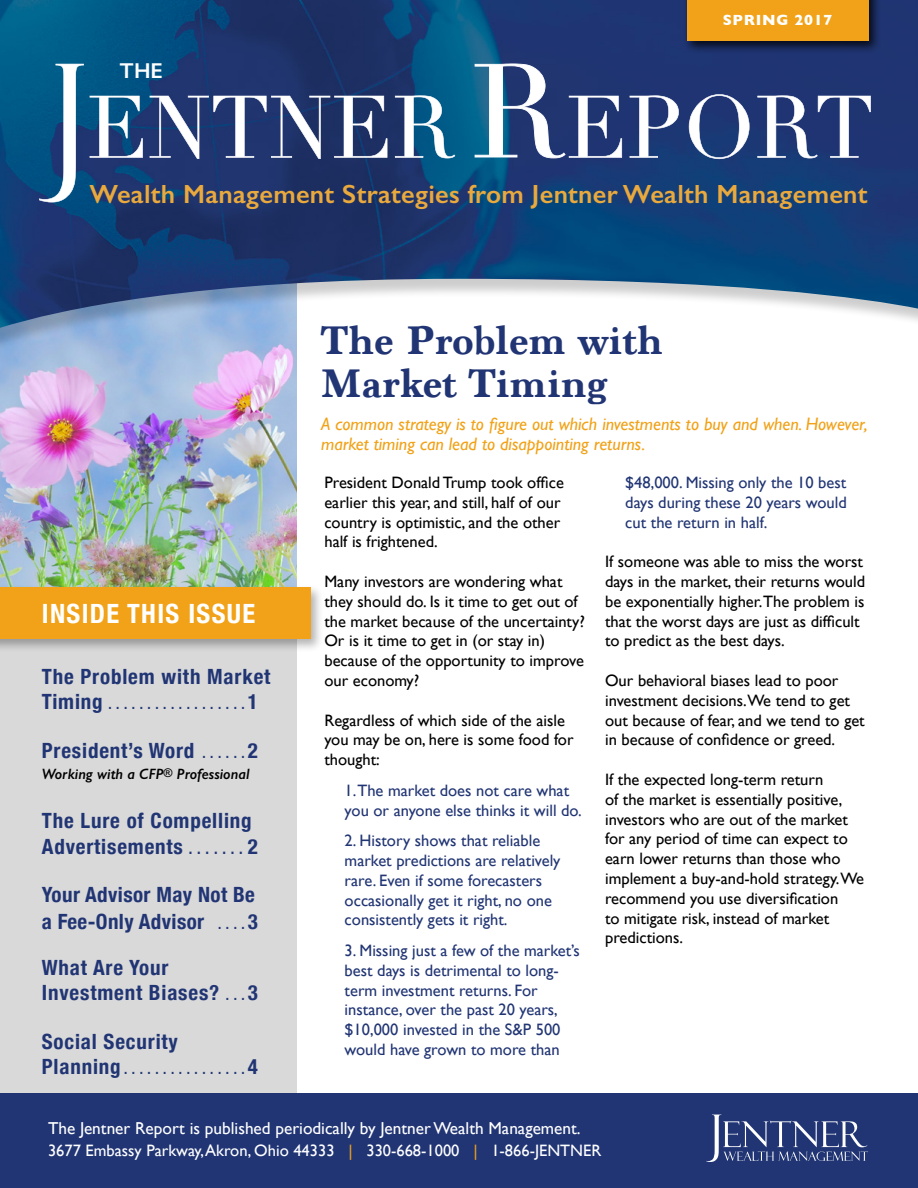
<style>
.page{position:relative;width:918px;height:1188px;background:#fff}
.page>*{position:absolute;margin:0;border:0;box-sizing:border-box;transform-origin:0 0}
.t1{font:700 42px/43.5px "Marion";color:#213574}
.t2{font:700 condensed 26.55px "Helvetica Neue";letter-spacing:.05em;color:#fff}
.t3{font:600 26.4px "Gill Sans";letter-spacing:.01em;color:#e9a93d}
.t4{font:600 21.6px "Gill Sans";color:#fff}
.t5{font:700 condensed 21px/25.5px "Helvetica Neue";letter-spacing:.04em;color:#213574}
.t6{font:700 condensed 21px/27px "Helvetica Neue";letter-spacing:.02em;color:#213574}
.t7{font:italic 18px/19.5px "Gill Sans";color:#f1a218}
.t8{font:17.25px "Gill Sans";color:#fff}
.t9{font:16.5px/19.8px "Gill Sans";color:#000}
.t10{font:16.5px/19.8px "Gill Sans";color:#213574}
.t11{font:16.5px "Gill Sans";color:#fff}
.t12{font:italic 600 15px "Gill Sans";color:#000}
.t13{font:700 15px "Gill Sans";letter-spacing:.05em;color:#fff}
.t14{font:700 condensed 13.5px "Helvetica Neue";color:#213574}
.s1{font-size:21px}
.s2{font-size:13.5px}
.s3{font-size:12px}
.s4{font-size:15px}
.s5{color:#f1a218}
</style>
<div class="page">
<div style="left:0;top:0;width:297px;height:1188px;background:#d9d9d9"></div>
<img style="left:0;top:359px;width:297px;height:224px">
<div style="left:0;top:0;width:918px;height:359px;background:#000;opacity:.2"></div>
<img style="left:0;top:0;width:918px;height:328px">
<svg style="left:39px;top:64px;width:45px;height:138px"></svg>
<svg style="left:90px;top:96px;width:53px;height:62px"></svg>
<svg style="left:150px;top:96px;width:237px;height:63px"></svg>
<svg style="left:395px;top:95px;width:60px;height:63px"></svg>
<svg style="left:475px;top:63px;width:147px;height:95px"></svg>
<svg style="left:630px;top:95px;width:49px;height:63px"></svg>
<svg style="left:689px;top:93px;width:61px;height:66px"></svg>
<svg style="left:757px;top:95px;width:114px;height:63px"></svg>
<div style="left:683px;top:0;width:199px;height:54px;background:#000;opacity:.8"></div>
<div style="left:687px;top:0;width:181px;height:40px;background:#f1a218"></div>
<div style="left:0;top:583px;width:324px;height:69px;background:#000;opacity:.3"></div>
<div style="left:0;top:587px;width:310px;height:52px;background:#f1a218"></div>
<div style="left:0;top:1094px;width:918px;height:94px;background:#213574"></div>
<svg style="left:706px;top:1115px;width:162px;height:47px"></svg>
<h3 class="t4" style="left:120px;top:58px;width:45px">THE</h3>
<p class="t13" style="left:723px;top:8px;width:111px">SPRING 2017</p>
<h3 class="t3" style="left:90px;top:179px;width:780px">Wealth Management Strategies from Jentner Wealth Management</h3>
<h2 class="t2" style="left:42px;top:592px;width:215px">INSIDE THIS ISSUE</h2>
<p class="t5" style="left:42px;top:662px;width:230px">The Problem with Market</p>
<p class="t14" style="left:42px;top:693px;width:218px"><span class="s1">Timing</span> . . . . . . . . . . . . . . . . . <span class="s1">1</span></p>
<p class="t5" style="left:42px;top:736px;width:218px">President’s Word <span class="s2">. . . . .</span> 2</p>
<p class="t12" style="left:42px;top:765px;width:209px">Working with a CFP<span class="s3">®</span> Professional</p>
<p class="t5" style="left:42px;top:807px;width:218px">The Lure of Compelling<br>Advertisements <span class="s4">. . . . . . .</span> 2</p>
<p class="t6" style="left:42px;top:880px;width:217px">Your Advisor May Not Be a Fee-Only Advisor <span class="s2">. . .</span> 3</p>
<p class="t5" style="left:42px;top:953px;width:217px">What Are Your<br>Investment Biases? <span class="s2">. .</span> 3</p>
<p class="t5" style="left:42px;top:1027px;width:138px">Social Security</p>
<p class="t14" style="left:42px;top:1058px;width:217px"><span class="s1">Planning</span> . . . . . . . . . . . . . . . <span class="s1">4</span></p>
<h1 class="t1" style="left:321px;top:319px;width:344px">The Problem with<br>Market Timing</h1>
<p class="t7" style="left:321px;top:414px;width:548px">A common strategy is to figure out which investments to buy and when. However, market timing can lead to disappointing returns.</p>
<p class="t9" style="left:324px;top:472px;width:241px">President Donald Trump took office earlier this year, and still, half of our country is optimistic, and the other half is frightened.</p>
<p class="t9" style="left:324px;top:571px;width:262px">Many investors are wondering what they should do. Is it time to get out of the market because of the uncertainty?<br>Or is it time to get in (or stay in) because of the opportunity to improve our economy?</p>
<p class="t9" style="left:324px;top:710px;width:251px">Regardless of which side of the aisle you may be on, here is some food for thought:</p>
<p class="t10" style="left:345px;top:780px;width:239px">1.The market does not care what you or anyone else thinks it will do.</p>
<p class="t10" style="left:345px;top:831px;width:217px">2. History shows that reliable market predictions are relatively rare. Even if some forecasters occasionally get it right, no one consistently gets it right.</p>
<p class="t10" style="left:345px;top:940px;width:237px">3. Missing just a few of the market’s best days is detrimental to long&shy;term investment returns. For instance, over the past 20 years, $10,000 invested in the S&amp;P 500 would have grown to more than</p>
<p class="t10" style="left:625px;top:472px;width:223px;text-align:justify">$48,000. Missing only the 10 best days during these 20 years would cut the return in half.</p>
<p class="t9" style="left:605px;top:552px;width:262px">If someone was able to miss the worst days in the market, their returns would be exponentially higher.The problem is that the worst days are just as difficult to predict as the best days.</p>
<p class="t9" style="left:605px;top:670px;width:261px">Our behavioral biases lead to poor investment decisions.We tend to get out because of fear, and we tend to get in because of confidence or greed.</p>
<p class="t9" style="left:605px;top:769px;width:260px">If the expected long-term return<br>of the market is essentially positive, investors who are out of the market for any period of time can expect to earn lower returns than those who implement a buy-and-hold strategy.We recommend you use diversification<br>to mitigate risk, instead of market predictions.</p>
<p class="t8" style="left:48px;top:1118px;width:534px">The Jentner Report is published periodically by Jentner Wealth Management.</p>
<p class="t11" style="left:48px;top:1141px;width:555px">3677 Embassy Parkway, Akron, Ohio 44333 <span class="s5">|</span> 330-668-1000 <span class="s5">|</span> 1-866-JENTNER</p>
</div>
